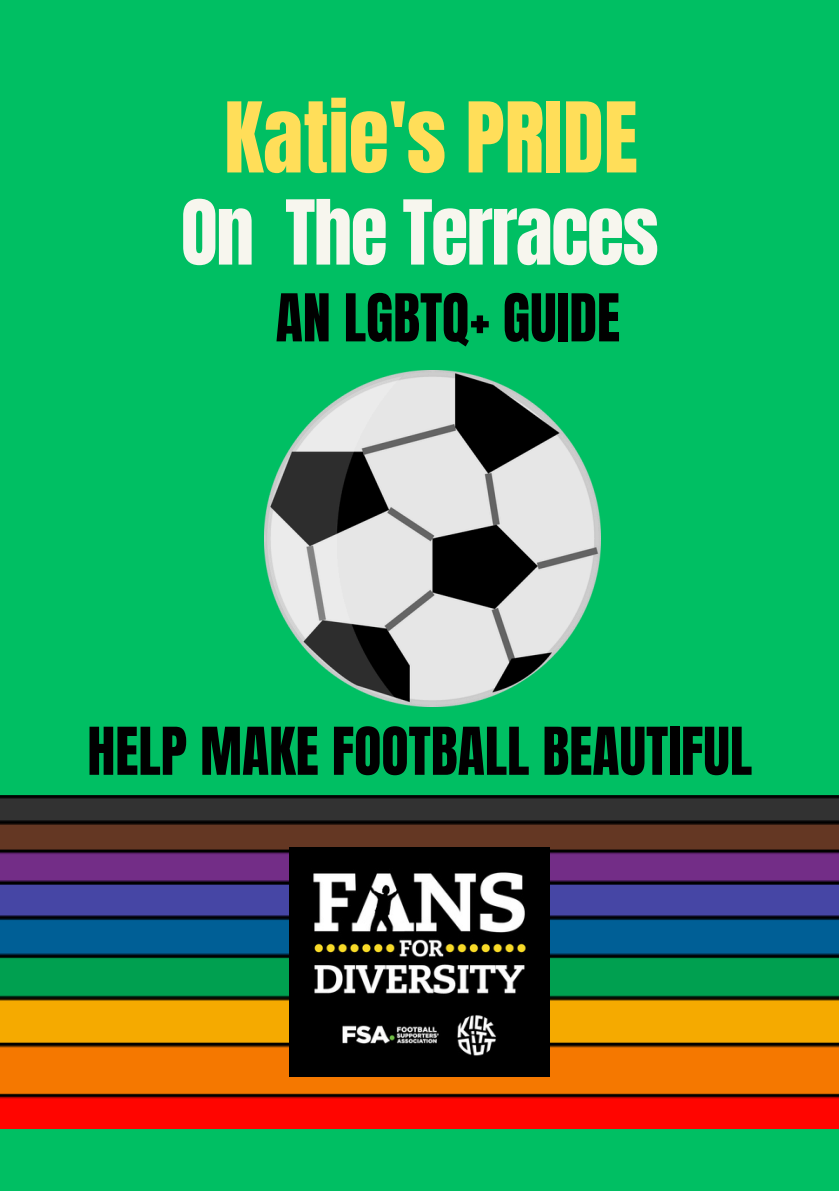
<style>
.page{position:relative;width:839px;height:1191px;background:#fff}
.page>*{position:absolute;margin:0;border:0;box-sizing:border-box;transform-origin:0 0}
.t1{font:82.8px "Anton";color:#ffde59}
.t2{font:76px "Anton";letter-spacing:-.02em;color:#f7f6ee}
.t3{font:56px "Anton";color:#000}
</style>
<div class="page">
<div style="left:0;top:0;width:838px;height:1191px;background:#00bf63"></div>
<img style="left:264px;top:370px;width:336px;height:336px">
<img style="left:0;top:796px;width:838px;height:333px">
<img style="left:290px;top:847px;width:259px;height:230px">
<p class="t1" style="left:224px;top:78px;width:415px">Katie's PRIDE</p>
<p class="t2" style="left:181px;top:178px;width:479px">On The Terraces</p>
<p class="t3" style="left:275px;top:278px;width:346px">AN LGBTQ+ GUIDE</p>
<p class="t3" style="left:87px;top:711px;width:666px">HELP MAKE FOOTBALL BEAUTIFUL</p>
</div>
